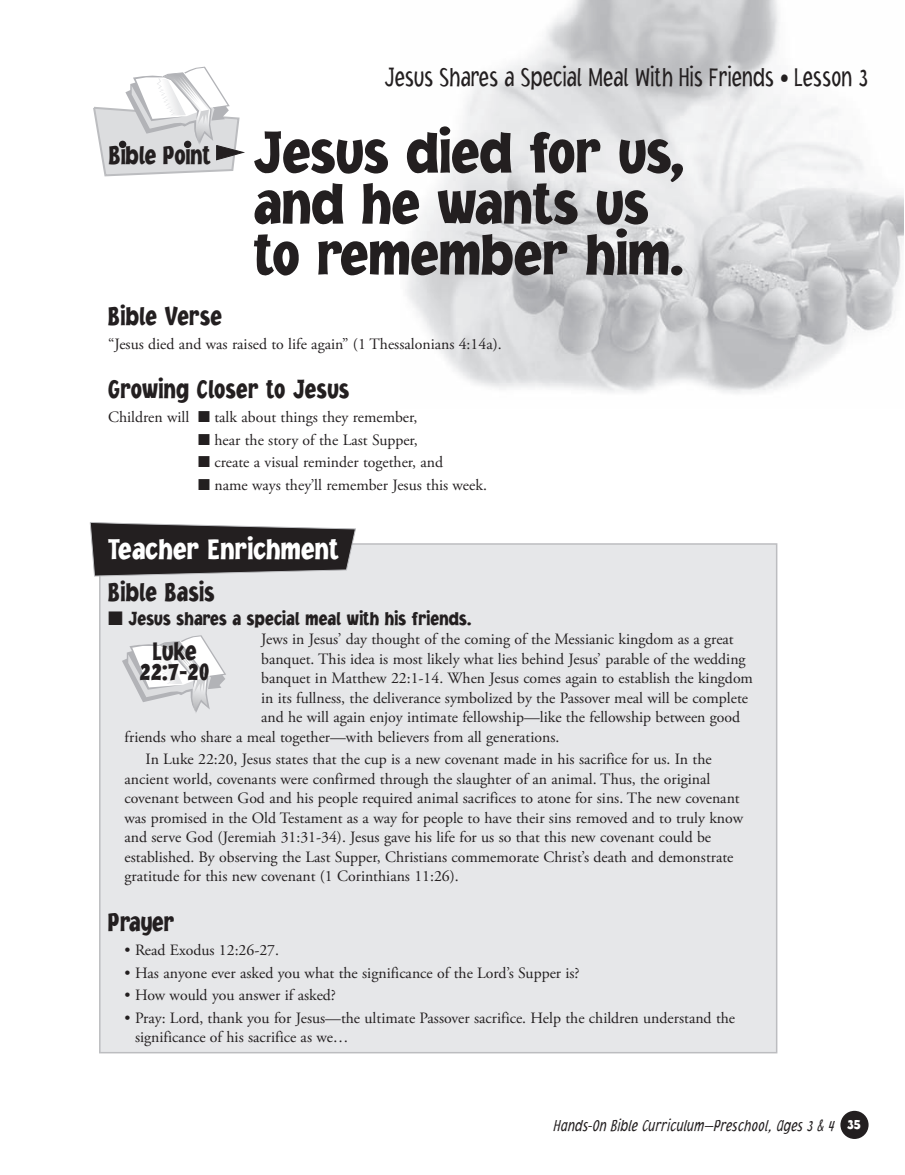
<style>
.page{position:relative;width:905px;height:1175px;background:#fff}
.page>*{position:absolute;margin:0;border:0;box-sizing:border-box;transform-origin:0 0}
.t1{font:900 60px/51px "Jacoby Cond ICG";color:#231f20}
.t2{font:900 30px "Jacoby Cond ICG";letter-spacing:.01em;color:#fff;scale:.95 1}
.t3{font:900 27px/19.5px "Jacoby Cond ICG";letter-spacing:.015em;color:#231f20;text-align:center;scale:.9 1}
.t4{font:300 27px "Jacoby Cond ICG";letter-spacing:-.02em;color:#231f20;scale:.9 1}
.t5{font:900 19.5px "Jacoby Cond ICG";letter-spacing:.01em;color:#231f20;scale:.95 1}
.t6{font:italic 300 16.5px "Jacoby Cond ICG";color:#231f20;scale:.9 1}
.t7{font:15.75px/19.5px "Adobe Garamond Pro";color:#231f20}
.s1{font-weight:900;font-style:normal;font-size:15px;color:#fff}
</style>
<div class="page">
<div style="left:840px;top:1110px;width:28px;height:28px;background:#231f20;border-radius:50%"></div>
<svg style="left:93px;top:67px;width:151px;height:110px"></svg>
<div style="left:99px;top:543px;width:678px;height:510px;background:#e6e7e9;border:2px solid #bcbdc0"></div>
<svg style="left:90px;top:522px;width:266px;height:54px"></svg>
<img style="left:406px;top:0;width:497px;height:394px">
<svg style="left:122px;top:635px;width:104px;height:78px"></svg>
<h3 class="t3" style="left:109px;top:145px;width:115px">Bible Point</h3>
<h3 class="t4" style="left:384px;top:61px;width:539px">Jesus Shares a Special Meal With His Friends • Lesson 3</h3>
<h1 class="t1" style="left:254px;top:125px;width:432px">Jesus died for us, and he wants us to remember him.</h1>
<h3 class="t3" style="left:108px;top:305px;width:128px">Bible Verse</h3>
<p class="t7" style="left:108px;top:334px;width:395px">“Jesus died and was raised to life again” (1 Thessalonians 4:14a).</p>
<h3 class="t3" style="left:108px;top:379px;width:269px">Growing Closer to Jesus</h3>
<p class="t7" style="left:108px;top:408px;width:311px">Children will ■ talk about things they remember,</p>
<p class="t7" style="left:198px;top:430px;width:221px">■ hear the story of the Last Supper,</p>
<p class="t7" style="left:198px;top:453px;width:246px">■ create a visual reminder together, and</p>
<p class="t7" style="left:198px;top:475px;width:290px">■ name ways they’ll remember Jesus this week.</p>
<h2 class="t2" style="left:108px;top:530px;width:245px">Teacher Enrichment</h2>
<h3 class="t3" style="left:108px;top:581px;width:120px">Bible Basis</h3>
<p class="t5" style="left:108px;top:606px;width:384px">■ Jesus shares a special meal with his friends.</p>
<p class="t7" style="left:261px;top:630px;width:474px">Jews in Jesus’ day thought of the coming of the Messianic kingdom as a great</p>
<p class="t7" style="left:261px;top:649px;width:486px">banquet. This idea is most likely what lies behind Jesus’ parable of the wedding</p>
<p class="t7" style="left:261px;top:669px;width:493px">banquet in Matthew 22:1-14. When Jesus comes again to establish the kingdom</p>
<p class="t7" style="left:261px;top:688px;width:488px">in its fullness, the deliverance symbolized by the Passover meal will be complete</p>
<p class="t7" style="left:261px;top:708px;width:480px">and he will again enjoy intimate fellowship—like the fellowship between good</p>
<p class="t7" style="left:124px;top:727px;width:436px">friends who share a meal together—with believers from all generations.</p>
<p class="t7" style="left:124px;top:750px;width:620px;text-indent:21px">In Luke 22:20, Jesus states that the cup is a new covenant made in his sacrifice for us. In the ancient world, covenants were confirmed through the slaughter of an animal. Thus, the original covenant between God and his people required animal sacrifices to atone for sins. The new covenant was promised in the Old Testament as a way for people to have their sins removed and to truly know and serve God (Jeremiah 31:31-34). Jesus gave his life for us so that this new covenant could be established. By observing the Last Supper, Christians commemorate Christ’s death and demonstrate gratitude for this new covenant (1 Corinthians 11:26).</p>
<h3 class="t3" style="left:108px;top:911px;width:75px">Prayer</h3>
<p class="t7" style="left:124px;top:940px;width:156px">• Read Exodus 12:26-27.</p>
<p class="t7" style="left:124px;top:963px;width:456px">• Has anyone ever asked you what the significance of the Lord’s Supper is?</p>
<p class="t7" style="left:124px;top:985px;width:213px">• How would you answer if asked?</p>
<p class="t7" style="left:135px;top:1008px;width:601px;text-indent:-10px">• Pray: Lord, thank you for Jesus—the ultimate Passover sacrifice. Help the children understand the significance of his sacrifice as we…</p>
<h3 class="t3" style="left:140px;top:641px;width:79px">Luke<br>22:7-20</h3>
<p class="t6" style="left:553px;top:1116px;width:343px">Hands-On Bible Curriculum—Preschool, Ages 3 &amp; 4 <span class="s1">35</span></p>
</div>
